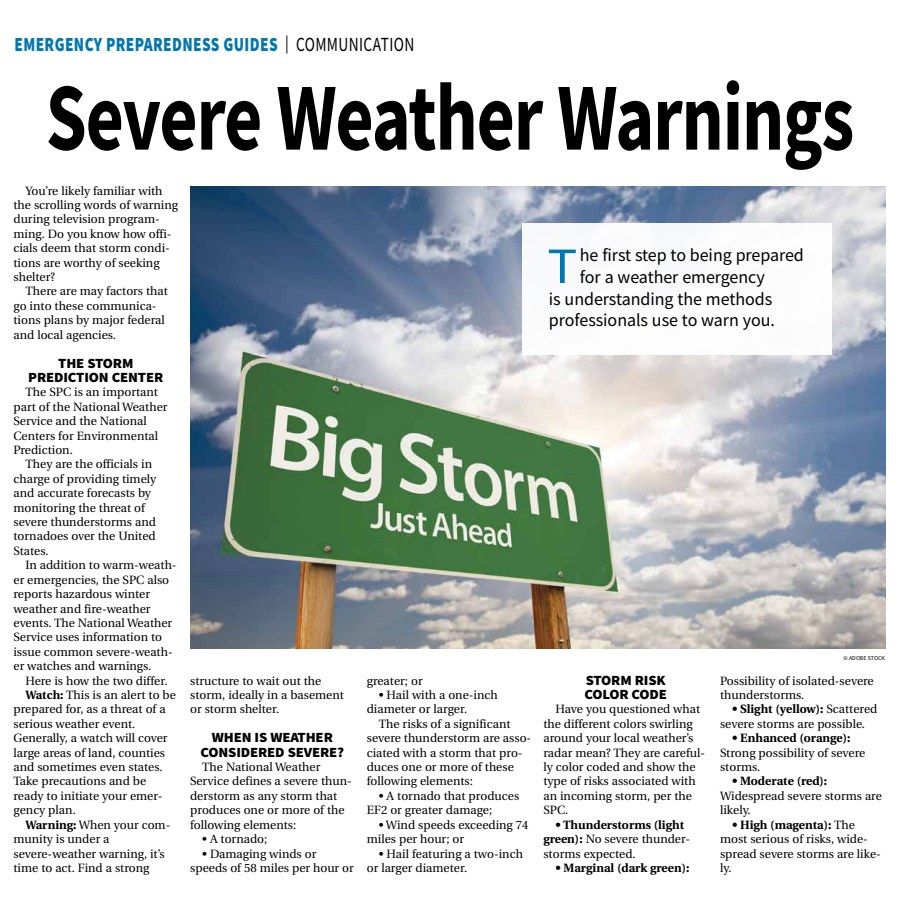
<style>
.page{position:relative;width:900px;height:908px;background:#fff}
.page>*{position:absolute;margin:0;border:0;box-sizing:border-box;transform-origin:0 0}
.t1{font:700 96px "Source Sans Pro";letter-spacing:-.015em;color:#000;scale:.77 1}
.t2{font:50.9px "Source Sans Pro";color:#0077b1;scale:1.1 1}
.t3{font:900 20px "Source Sans Pro";letter-spacing:.025em;color:#0077b1;scale:.77 1}
.t4{font:18px "Source Sans Pro";letter-spacing:-.005em;color:#000}
.t5{font:900 14px/14.4px "Source Sans Pro";letter-spacing:-.01em;color:#000;text-align:center;scale:1.05 1}
.t6{font:12px/14.4px "Utopia";color:#000}
.t7{font:700 12px "Utopia";color:#000}
.t8{font:6px "Source Sans Pro";color:#000}
.s1{font-weight:400;font-size:18px;color:#000}
.s2{font-weight:400;color:#000}
.s3{font-weight:700}
</style>
<div class="page">
<img style="left:190px;top:186px;width:695px;height:462px">
<div style="left:522px;top:223px;width:309px;height:131px;background:#fff"></div>
<h3 class="t3" style="left:14px;top:31px;width:521px">EMERGENCY PREPAREDNESS GUIDES <span class="s1">|</span> <span class="s2">COMMUNICATION</span></h3>
<h1 class="t1" style="left:46px;top:53px;width:1052px">Severe Weather Warnings</h1>
<p class="t6" style="left:14px;top:183px;width:166px;text-indent:12px">You’re likely familiar with the scrolling words of warning during television program&shy;ming. Do you know how offi&shy;cials deem that storm condi&shy;tions are worthy of seeking shelter?</p>
<p class="t6" style="left:14px;top:284px;width:156px;text-indent:12px">There are may factors that go into these communica&shy;tions plans by major federal and local agencies.</p>
<p class="t5" style="left:28px;top:355px;width:130px">THE STORM<br>PREDICTION CENTER</p>
<p class="t6" style="left:14px;top:385px;width:156px;text-indent:12px">The SPC is an important part of the National Weather<br>Service and the National<br>Centers for Environmental<br>Prediction.</p>
<p class="t6" style="left:14px;top:457px;width:144px;text-indent:12px">They are the officials in charge of providing timely and accurate forecasts by monitoring the threat of severe thunderstorms and tornadoes over the United<br>States.</p>
<p class="t6" style="left:14px;top:558px;width:165px;text-indent:12px">In addition to warm-weath&shy;er emergencies, the SPC also reports hazardous winter weather and fire-weather events. The National Weather<br>Service uses information to issue common severe-weath&shy;er watches and warnings.</p>
<p class="t6" style="left:26px;top:673px;width:144px">Here is how the two differ.</p>
<p class="t6" style="left:26px;top:687px;width:152px"><span class="s3">Watch:</span> This is an alert to be</p>
<p class="t6" style="left:14px;top:702px;width:154px">prepared for, as a threat of a</p>
<p class="t6" style="left:14px;top:716px;width:123px">serious weather event.</p>
<p class="t6" style="left:14px;top:731px;width:156px">Generally, a watch will cover</p>
<p class="t6" style="left:14px;top:745px;width:153px">large areas of land, counties</p>
<p class="t6" style="left:14px;top:759px;width:151px">and sometimes even states.</p>
<p class="t6" style="left:14px;top:774px;width:134px">Take precautions and be</p>
<p class="t6" style="left:14px;top:788px;width:151px">ready to initiate your emer-</p>
<p class="t6" style="left:14px;top:803px;width:64px">gency plan.</p>
<p class="t6" style="left:26px;top:817px;width:146px"><span class="s3">Warning:</span> When your com-</p>
<p class="t6" style="left:14px;top:831px;width:98px">munity is under a</p>
<p class="t6" style="left:14px;top:846px;width:153px">severe-weather warning, it’s</p>
<p class="t6" style="left:14px;top:860px;width:138px">time to act. Find a strong</p>
<p class="t6" style="left:190px;top:673px;width:155px">structure to wait out the storm, ideally in a basement or storm shelter.</p>
<p class="t5" style="left:201px;top:730px;width:138px">WHEN IS WEATHER<br>CONSIDERED SEVERE?</p>
<p class="t6" style="left:190px;top:759px;width:163px;text-indent:12px">The National Weather<br>Service defines a severe thun&shy;derstorm as any storm that produces one or more of the following elements:</p>
<p class="t6" style="left:202px;top:831px;width:67px">• A tornado;</p>
<p class="t6" style="left:190px;top:846px;width:165px;text-indent:12px">• Damaging winds or speeds of 58 miles per hour or</p>
<h2 class="t2" style="left:547px;top:234px;width:29px">T</h2>
<h3 class="t4" style="left:580px;top:244px;width:226px">he first step to being prepared</h3>
<h3 class="t4" style="left:580px;top:265px;width:187px">for a weather emergency</h3>
<h3 class="t4" style="left:549px;top:287px;width:225px">is understanding the methods</h3>
<h3 class="t4" style="left:549px;top:309px;width:228px">professionals use to warn you.</h3>
<p class="t6" style="left:367px;top:673px;width:57px">greater; or</p>
<p class="t6" style="left:367px;top:687px;width:132px;text-indent:12px">• Hail with a one-inch diameter or larger.</p>
<p class="t6" style="left:367px;top:716px;width:166px;text-indent:12px">The risks of a significant severe thunderstorm are asso&shy;ciated with a storm that pro&shy;duces one or more of these following elements:</p>
<p class="t6" style="left:367px;top:788px;width:154px;text-indent:12px">• A tornado that produces<br>EF2 or greater damage;</p>
<p class="t6" style="left:367px;top:817px;width:163px;text-indent:12px">• Wind speeds exceeding 74 miles per hour; or</p>
<p class="t6" style="left:367px;top:846px;width:158px;text-indent:12px">• Hail featuring a two-inch or larger diameter.</p>
<p class="t5" style="left:584px;top:672px;width:80px;text-align:left">STORM RISK<br>COLOR CODE</p>
<p class="t6" style="left:543px;top:702px;width:163px;text-indent:12px">Have you questioned what the different colors swirling around your local weather’s radar mean? They are careful&shy;ly color coded and show the type of risks associated with an incoming storm, per the<br>SPC.</p>
<p class="t6" style="left:543px;top:817px;width:148px;text-indent:12px"><span class="s3">• Thunderstorms (light green):</span> No severe thunder&shy;storms expected.</p>
<p class="t7" style="left:555px;top:860px;width:136px">• Marginal (dark green):</p>
<p class="t8" style="left:843px;top:653px;width:43px">© ADOBE STOCK</p>
<p class="t6" style="left:720px;top:673px;width:155px">Possibility of isolated-severe thunderstorms.</p>
<p class="t6" style="left:720px;top:702px;width:159px;text-indent:12px"><span class="s3">• Slight (yellow):</span> Scattered severe storms are possible.</p>
<p class="t7" style="left:732px;top:731px;width:120px">• Enhanced (orange):</p>
<p class="t6" style="left:720px;top:745px;width:147px">Strong possibility of severe storms.</p>
<p class="t7" style="left:732px;top:774px;width:97px">• Moderate (red):</p>
<p class="t6" style="left:720px;top:788px;width:163px">Widespread severe storms are likely.</p>
<p class="t6" style="left:720px;top:817px;width:162px;text-indent:12px"><span class="s3">• High (magenta):</span> The most serious of risks, wide&shy;spread severe storms are like&shy;ly.</p>
</div>
